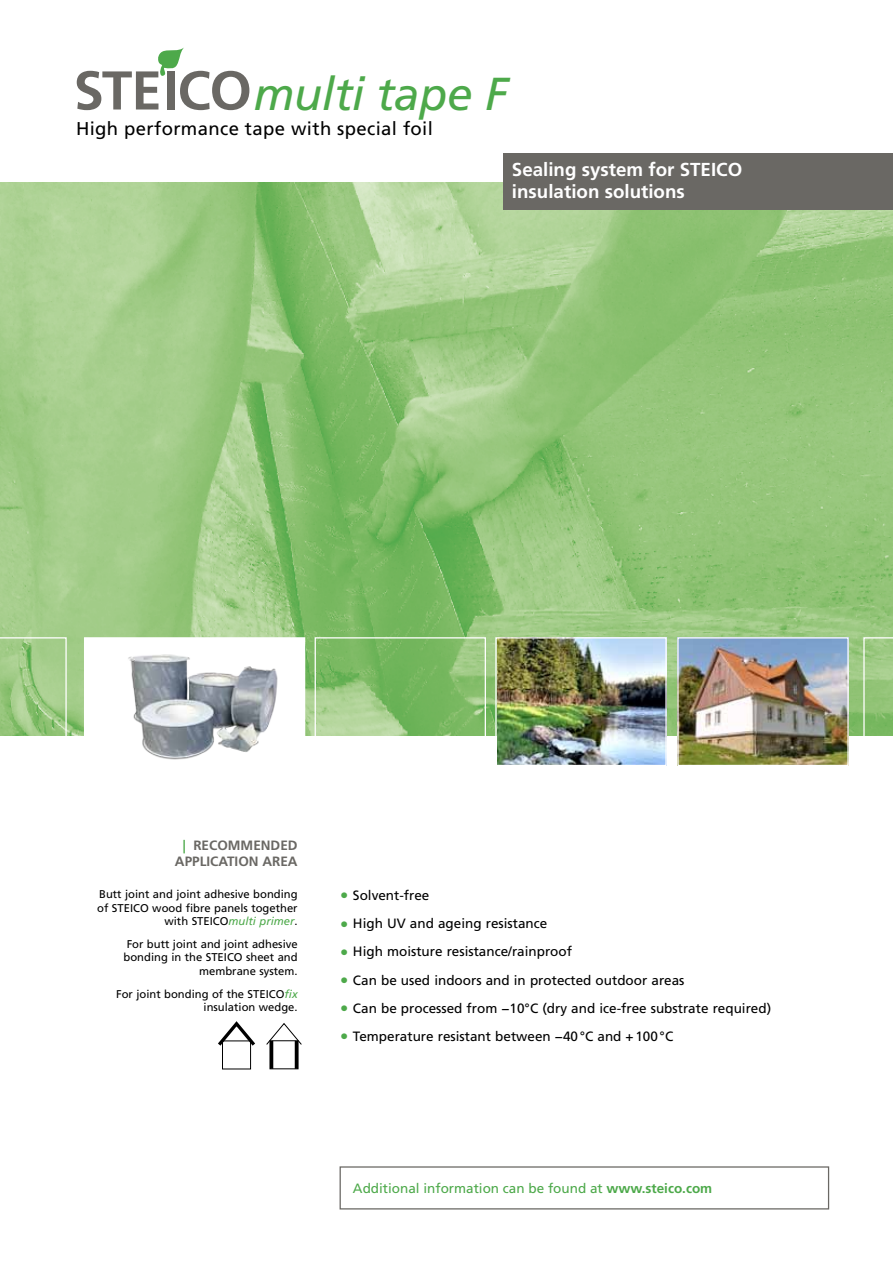
<style>
.page{position:relative;width:893px;height:1263px;background:#fff}
.page>*{position:absolute;margin:0;border:0;box-sizing:border-box;transform-origin:0 0}
.t1{font:italic 46.2px "Frutiger";letter-spacing:-.01em;color:#4da94a}
.t2{font:700 18.75px/22.5px "Frutiger";color:#fff}
.t3{font:18.6px "Frutiger";letter-spacing:.02em;color:#000}
.t4{font:13.5px "Frutiger";color:#000}
.t5{font:13.5px "Frutiger";color:#4da94a}
.t6{font:700 13.5px/16.5px "Frutiger";color:#6a6864;text-align:right}
.t7{font:11.25px/13.5px "Frutiger";color:#000;text-align:right}
.s1{color:#4da94a}
.s2{font-style:italic;color:#4da94a}
.s3{font-size:16.5px;color:#4da94a}
.s4{font-weight:700}
</style>
<div class="page">
<img style="left:0;top:183px;width:893px;height:553px">
<svg style="left:77px;top:47px;width:172px;height:63px"></svg>
<img style="left:86px;top:639px;width:217px;height:121px">
<div style="left:84px;top:637px;width:221px;height:129px;border:1px solid #fff"></div>
<svg style="left:0;top:637px;width:67px;height:99px;background:#a0cb87"></svg>
<svg style="left:863px;top:637px;width:30px;height:99px;background:#98c77f"></svg>
<div style="left:340px;top:1166px;width:489px;height:43px;border:1px solid #6a6864"></div>
<svg style="left:266px;top:1023px;width:36px;height:22px"></svg>
<hr style="left:270px;top:1041px;width:3px;height:28px;background:#000">
<hr style="left:295px;top:1041px;width:3px;height:28px;background:#000">
<div style="left:222px;top:1040px;width:29px;height:29px;border:1px solid #000"></div>
<svg style="left:218px;top:1021px;width:37px;height:28px"></svg>
<div style="left:503px;top:153px;width:390px;height:57px;background:#6a6864"></div>
<div style="left:315px;top:637px;width:171px;height:129px;border:1px solid #fff"></div>
<img style="left:498px;top:639px;width:167px;height:125px">
<div style="left:495px;top:637px;width:172px;height:129px;border:1px solid #fff"></div>
<img style="left:679px;top:639px;width:168px;height:125px">
<div style="left:677px;top:637px;width:172px;height:129px;border:1px solid #fff"></div>
<h1 class="t1" style="left:254px;top:67px;width:256px">multi tape F</h1>
<h3 class="t3" style="left:76px;top:118px;width:358px">High performance tape with special foil</h3>
<h2 class="t2" style="left:512px;top:158px;width:232px">Sealing system for STEICO insulation solutions</h2>
<p class="t6" style="left:183px;top:837px;width:29px"><span class="s1">|</span> Reco</p>
<p class="t6" style="left:175px;top:837px;width:124px">mmended applicatio n area</p>
<p class="t7" style="left:97px;top:887px;width:202px">Butt joint and joint adhesive bonding of STEICO wood fibre panels together with STEICO<span class="s2">multi primer</span>.</p>
<p class="t7" style="left:124px;top:937px;width:176px">For butt joint and joint adhesive bonding in the STEICO sheet and membrane system.</p>
<p class="t7" style="left:116px;top:987px;width:183px">For joint bonding of the STEICO<span class="s2">fix </span>insulation wedge.</p>
<p class="t4" style="left:340px;top:887px;width:91px"><span class="s3">•</span> Solvent-free</p>
<p class="t4" style="left:340px;top:916px;width:209px"><span class="s3">•</span> High UV and ageing resistance</p>
<p class="t4" style="left:340px;top:944px;width:233px"><span class="s3">•</span> High moisture resistance/rainproof</p>
<p class="t4" style="left:340px;top:972px;width:346px"><span class="s3">•</span> Can be used indoors and in protected outdoor areas</p>
<p class="t4" style="left:340px;top:1000px;width:433px"><span class="s3">•</span> Can be processed from −10°C (dry and ice-free substrate required)</p>
<p class="t4" style="left:340px;top:1028px;width:335px"><span class="s3">•</span> Temperature resistant between −40°C and +100°C</p>
<p class="t5" style="left:353px;top:1181px;width:361px">Additional information can be found at <span class="s4">www.steico.com</span></p>
</div>
